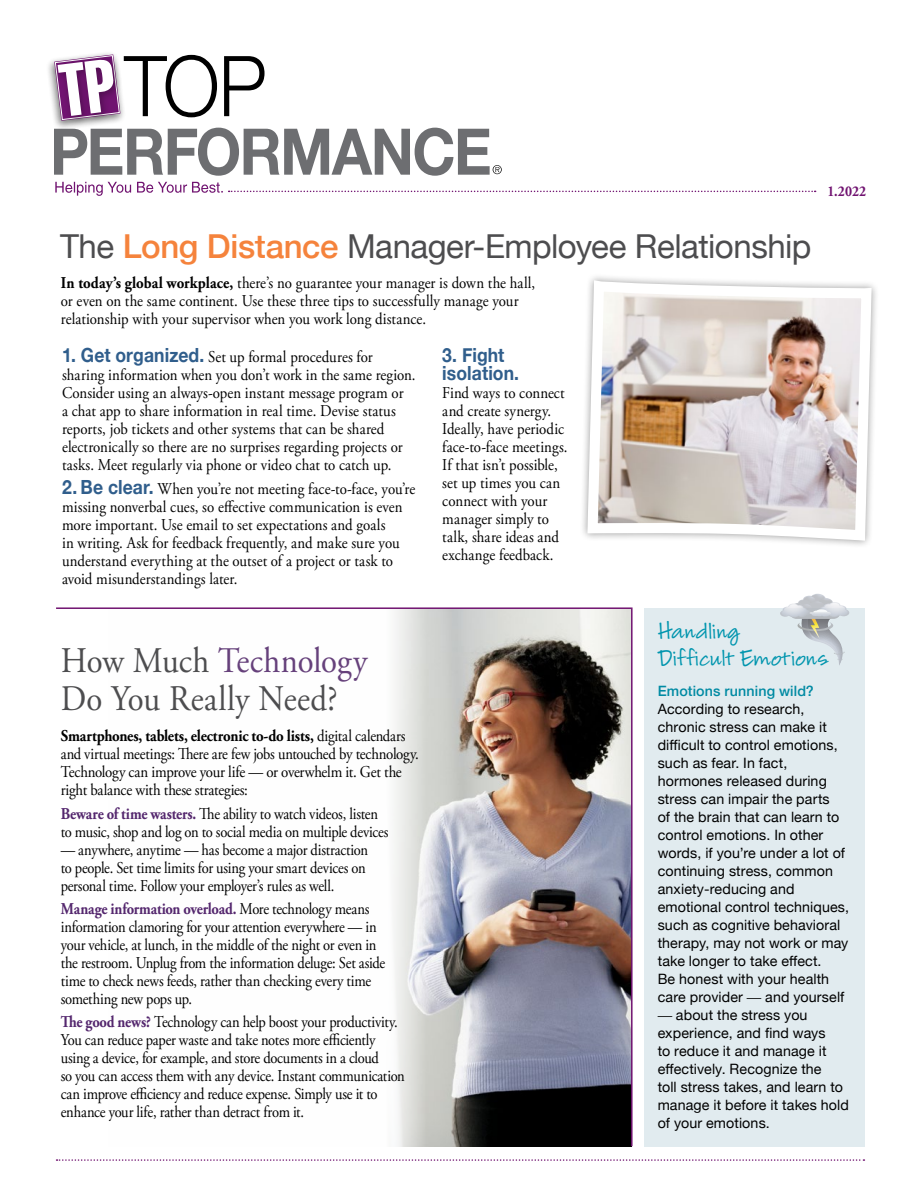
<style>
.page{position:relative;width:918px;height:1188px;background:#fff}
.page>*{position:absolute;margin:0;border:0;box-sizing:border-box;transform-origin:0 0}
.Adobe_Garamond_Headl{font:36px/37.5px "Adobe Garamond Pro";color:#4d4d4f;scale:.91 1}
.Helvetica_Headline{font:33px "Helvetica Neue";letter-spacing:-.015em;color:#4d4d4f}
.Helvetica_Subhead{font:24px/27px "Louisiana";letter-spacing:.03em;color:#0095ae}
.Adobe_Garamond_body{font:700 19.5px/18px "Helvetica Neue";letter-spacing:.005em;color:#305e8c;scale:.9 1}
.Adobe_Garamond_body-2{font:16.5px/18px "Adobe Garamond Pro";letter-spacing:-.005em;color:#000;scale:.9 1}
.Adobe_Garamond_body-3{font:16.5px/18px "Adobe Garamond Pro";letter-spacing:-.005em;color:#000;scale:.88 1}
.Adobe_Garamond_body-4{font:700 15px "Adobe Garamond Pro";color:#711471;scale:.9 1}
.t1{font:14.25px/18px "Helvetica Neue";letter-spacing:.01em;color:#000}
.s1{font-weight:500;color:#f5833c}
.s2{font-weight:700}
.s3{font-family:"Helvetica Neue";font-weight:700;font-size:19.5px;color:#305e8c}
.s4{color:#66417b}
.s5{font-weight:700;color:#54276e}
.s6{font-size:30px}
.s7{font-weight:500;color:#008aa3}
.s8{font-family:"Adobe Garamond Pro";font-size:16.5px}
</style>
<div class="page">
<div style="left:46px;top:51px;width:80px;height:80px;background:#000;opacity:.3"></div>
<svg style="left:229px;top:191px;width:354px;height:1px"></svg>
<svg style="left:55px;top:182px;width:168px;height:14px"></svg>
<svg style="left:54px;top:128px;width:448px;height:48px"></svg>
<div style="left:53px;top:55px;width:70px;height:70px;background:#000;opacity:.3"></div>
<svg style="left:54px;top:54px;width:211px;height:67px"></svg>
<svg style="left:57px;top:1159px;width:526px;height:2px"></svg>
<img style="left:394px;top:609px;width:189px;height:537px">
<hr style="left:56px;top:607px;width:575px;height:2px;background:#711471">
<svg style="left:583px;top:190px;width:293px;height:971px"></svg>
<svg style="left:780px;top:594px;width:70px;height:72px;background:#d5dcdf"></svg>
<hr style="left:631px;top:607px;width:2px;height:539px;background:#711471">
<p class="Helvetica_Headline" style="left:60px;top:222px;width:753px">The <span class="s1">Long Distance</span> Manager-Employee Relationship</p>
<p class="Adobe_Garamond_body-2" style="left:61px;top:274px;width:528px"><span class="s2">In today’s global workplace,</span> there’s no guarantee your manager is down the hall, or even on the same continent. Use these three tips to successfully manage your relationship with your supervisor when you work long distance.</p>
<p class="Adobe_Garamond_body-2" style="left:62px;top:348px;width:394px"><span class="s3">1. Get organized.</span> Set up formal procedures for sharing information when you don’t work in the same region.<br>Consider using an always-open instant message program or<br>a chat app to share information in real time. Devise status reports, job tickets and other systems that can be shared electronically so there are no surprises regarding projects or tasks. Meet regularly via phone or video chat to catch up.</p>
<p class="Adobe_Garamond_body-2" style="left:62px;top:481px;width:394px"><span class="s3">2. Be clear.</span> When you’re not meeting face-to-face, you’re missing nonverbal cues, so effective communication is even more important. Use email to set expectations and goals<br>in writing. Ask for feedback frequently, and make sure you understand everything at the outset of a project or task to avoid misunderstandings later.</p>
<p class="Adobe_Garamond_body" style="left:442px;top:346px;width:87px">3. Fight isolation.</p>
<p class="Adobe_Garamond_body-2" style="left:442px;top:384px;width:141px">Find ways to connect and create synergy.<br>Ideally, have periodic face-to-face meetings.<br>If that isn’t possible, set up times you can connect with your manager simply to talk, share ideas and exchange feedback.</p>
<p class="Adobe_Garamond_body-4" style="left:827px;top:182px;width:45px">1.2022</p>
<p class="Adobe_Garamond_Headl" style="left:61px;top:643px;width:339px">How Much <span class="s4">Technology<br></span>Do You Really Need?</p>
<p class="Adobe_Garamond_body-2" style="left:61px;top:727px;width:400px"><span class="s2">Smartphones, tablets, electronic to-do lists,</span> digital calendars and virtual meetings: There are few jobs untouched by technology.<br>Technology can improve your life — or overwhelm it. Get the right balance with these strategies:</p>
<p class="Adobe_Garamond_body-3" style="left:61px;top:805px;width:374px"><span class="s5">Beware of time wasters.</span> The ability to watch videos, listen to music, shop and log on to social media on multiple devices</p>
<p class="Adobe_Garamond_body-3" style="left:61px;top:841px;width:351px">— anywhere, anytime — has become a major distraction to people. Set time limits for using your smart devices on personal time. Follow your employer’s rules as well.</p>
<p class="Adobe_Garamond_body-3" style="left:61px;top:900px;width:370px"><span class="s5">Manage information overload.</span> More technology means information clamoring for your attention everywhere — in your vehicle, at lunch, in the middle of the night or even in the restroom. Unplug from the information deluge: Set aside time to check news feeds, rather than checking every time something new pops up.</p>
<p class="Adobe_Garamond_body-3" style="left:61px;top:1014px;width:393px"><span class="s5">The good news?</span> Technology can help boost your productivity.<br>You can reduce paper waste and take notes more efficiently using a device, for example, and store documents in a cloud<br>so you can access them with any device. Instant communication can improve efficiency and reduce expense. Simply use it to enhance your life, rather than detract from it.</p>
<p class="Helvetica_Subhead" style="left:658px;top:621px;width:172px"><span class="s6">H</span>andling<br><span class="s6">D</span>ifficult <span class="s6">E</span>motions</p>
<p class="t1" style="left:658px;top:683px;width:193px"><span class="s7">Emotions running wild?<br></span>According to research, chronic stress can make it difficult to control emotions, such as fear. In fact, hormones released during stress can impair the parts<br>of the brain that can learn to control emotions. In other words, if you’re under a lot of continuing stress, common anxiety-reducing and emotional control techniques, such as cognitive behavioral therapy, may not work or may take longer to take effect.<br>Be honest with your health care provider <span class="s8">—</span> and yourself</p>
<p class="t1" style="left:658px;top:1007px;width:193px"><span class="s8">—</span> about the stress you experience, and find ways<br>to reduce it and manage it effectively. Recognize the<br>toll stress takes, and learn to manage it before it takes hold of your emotions.</p>
</div>
